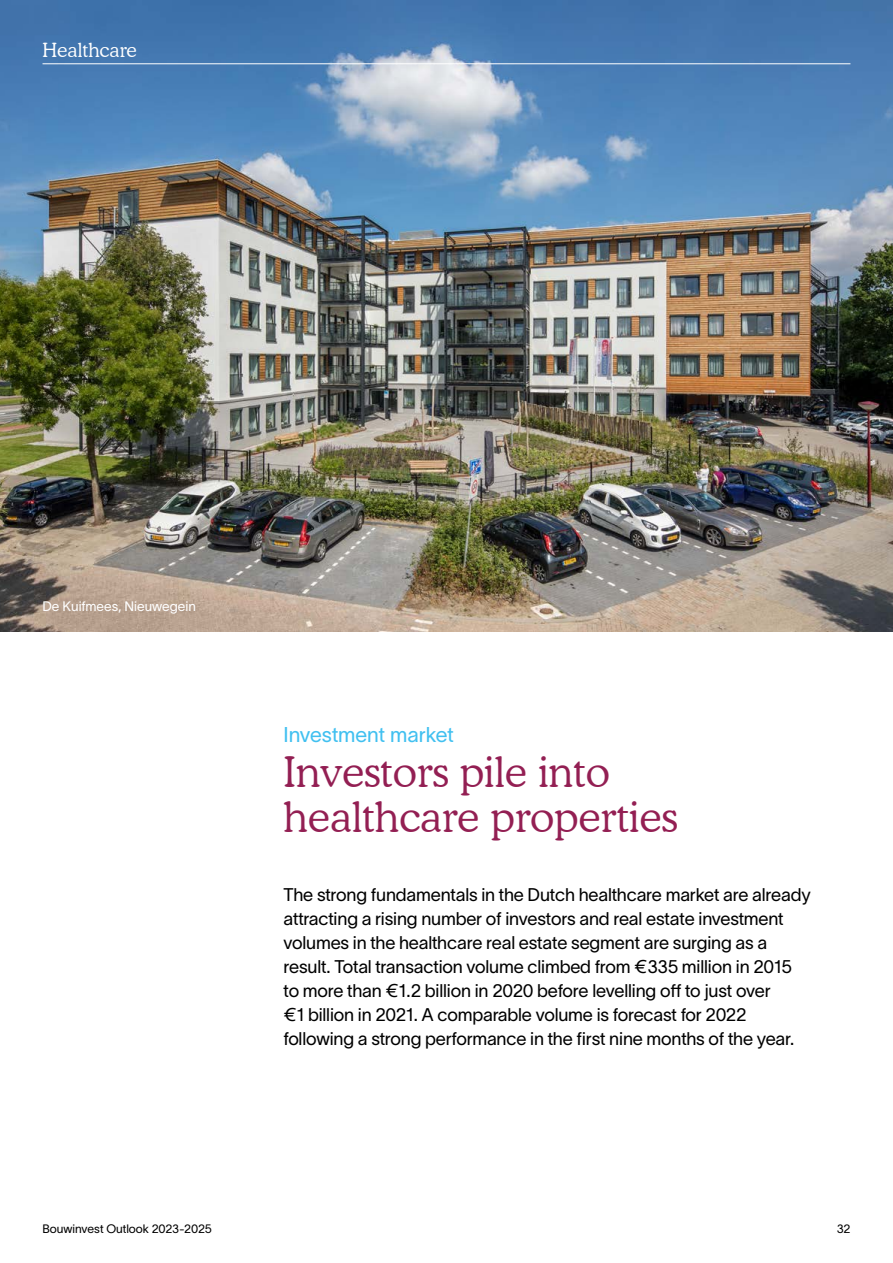
<style>
.page{position:relative;width:893px;height:1263px;background:#fff}
.page>*{position:absolute;margin:0;border:0;box-sizing:border-box;transform-origin:0 0}
.t1{font:300 42px/45px "Cooper BT";color:#931f53}
.t2{font:21px "TWK Lausanne 300";color:#41c0f0}
.t3{font:300 19.5px "Cooper BT";color:#fff}
.t4{font:18px/24px "TWK Lausanne 300";letter-spacing:-.01em;color:#000}
.t5{font:13.5px "TWK Lausanne 300";color:#fff}
.t6{font:12px "TWK Lausanne 300";letter-spacing:-.005em;color:#000}
</style>
<div class="page">
<img style="left:0;top:0;width:893px;height:631px">
<hr style="left:43px;top:63px;width:807px;height:1px;background:#fff">
<p class="t3" style="left:43px;top:39px;width:96px">Healthcare</p>
<p class="t5" style="left:43px;top:596px;width:155px">De Kuifmees, Nieuwegein</p>
<p class="t2" style="left:283px;top:720px;width:172px">Investment market</p>
<h1 class="t1" style="left:283px;top:749px;width:396px">Investors pile into healthcare properties</h1>
<p class="t4" style="left:283px;top:881px;width:529px">The strong fundamentals in the Dutch healthcare market are already attracting a rising number of investors and real estate investment volumes in the healthcare real estate segment are surging as a result. Total transaction volume climbed from €335 million in 2015 to more than €1.2 billion in 2020 before levelling off to just over<br>€1 billion in 2021. A comparable volume is forecast for 2022 following a strong performance in the first nine months of the year.</p>
<p class="t6" style="left:43px;top:1220px;width:171px">Bouwinvest Outlook 2023-2025</p>
<p class="t6" style="left:837px;top:1220px;width:15px">32</p>
</div>
